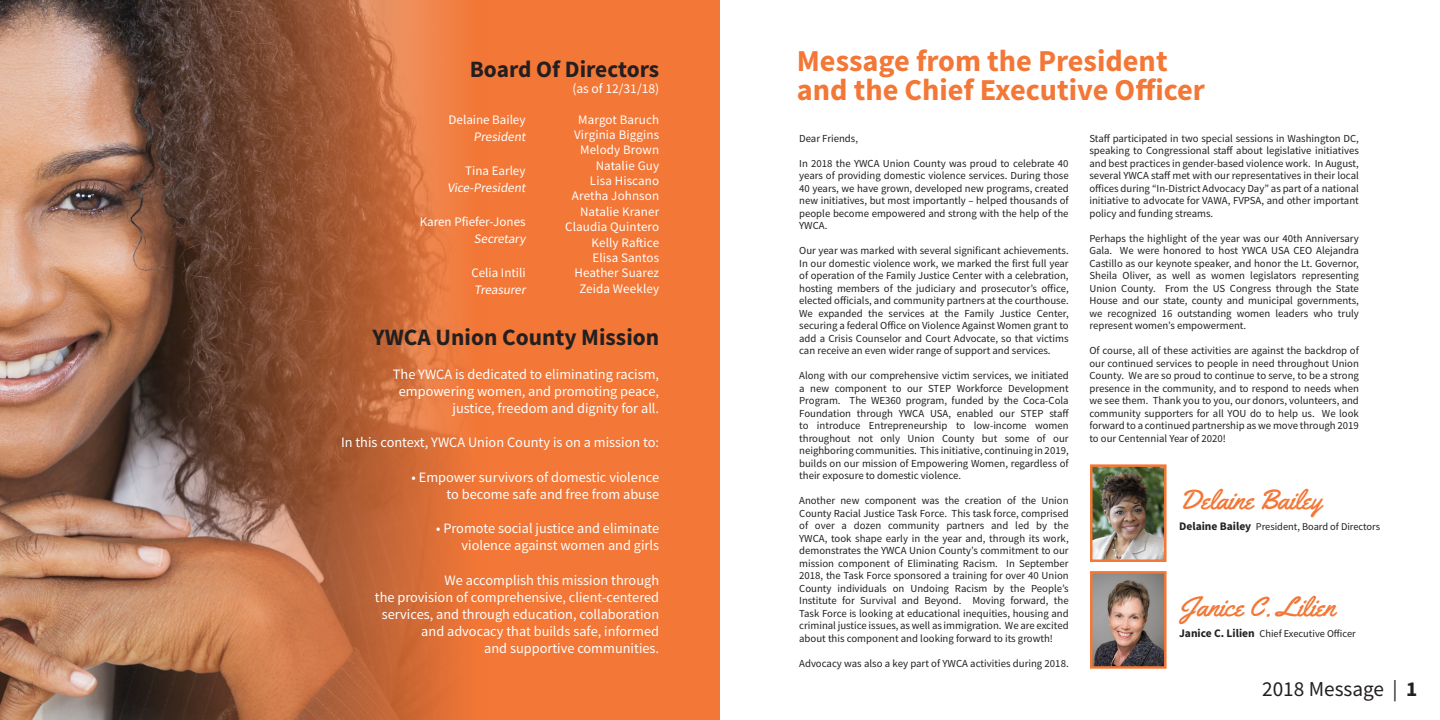
<style>
.page{position:relative;width:1440px;height:720px;background:#fff}
.page>*{position:absolute;margin:0;border:0;box-sizing:border-box;transform-origin:0 0}
.t1{font:700 30.38px "Source Sans Pro";color:#f37736}
.t2{font:27.62px "Yellowtail";color:#f37736}
.t3{font:700 23.38px "Source Sans Pro";color:#231f20}
.t4{font:21.25px "Source Sans Pro";color:#231f20}
.t5{font:14.25px "Source Sans Pro";color:#fff}
.t6{font:13.5px "Source Sans Pro";color:#fff}
.t7{font:13px "Source Sans Pro";letter-spacing:.01em;color:#fff}
.t8{font:10.75px/12.5px "Source Sans Pro";color:#231f20;text-align:justify}
.t9{font:10.38px "Source Sans Pro";color:#231f20}
.s1{font-weight:700;font-size:11.5px}
.s2{font-weight:700}
</style>
<div class="page">
<div style="left:0;top:0;width:720px;height:720px;background:#f37736"></div>
<img style="left:0;top:0;width:461px;height:720px">
<img style="left:1093px;top:574px;width:71px;height:92px">
<div style="left:1090px;top:571px;width:77px;height:98px;border:2px solid #f37736"></div>
<img style="left:1093px;top:467px;width:71px;height:92px">
<div style="left:1090px;top:464px;width:77px;height:98px;border:2px solid #f37736"></div>
<p class="t3" style="left:470px;top:53px;width:191px">Board Of Directors</p>
<p class="t6" style="left:572px;top:80px;width:88px">(as of 12/31/18)</p>
<p class="t7" style="left:578px;top:111px;width:82px">Margot Baruch</p>
<p class="t7" style="left:574px;top:126px;width:87px">Virginia Biggins</p>
<p class="t7" style="left:580px;top:142px;width:81px">Melody Brown</p>
<p class="t7" style="left:596px;top:157px;width:65px">Natalie Guy</p>
<p class="t7" style="left:590px;top:173px;width:71px">Lisa Hiscano</p>
<p class="t7" style="left:572px;top:188px;width:89px">Aretha Johnson</p>
<p class="t7" style="left:580px;top:203px;width:81px">Natalie Kraner</p>
<p class="t7" style="left:565px;top:219px;width:96px">Claudia Quintero</p>
<p class="t7" style="left:592px;top:234px;width:69px">Kelly Raftice</p>
<p class="t7" style="left:592px;top:249px;width:68px">Elisa Santos</p>
<p class="t7" style="left:574px;top:265px;width:86px">Heather Suarez</p>
<p class="t7" style="left:579px;top:280px;width:81px">Zeida Weekley</p>
<p class="t3" style="left:373px;top:322px;width:288px">YWCA Union County Mission</p>
<p class="t5" style="left:393px;top:365px;width:268px">The YWCA is dedicated to eliminating racism,</p>
<p class="t5" style="left:399px;top:382px;width:262px">empowering women, and promoting peace,</p>
<p class="t5" style="left:453px;top:399px;width:208px">justice, freedom and dignity for all.</p>
<p class="t5" style="left:341px;top:433px;width:320px">In this context, YWCA Union County is on a mission to:</p>
<p class="t5" style="left:412px;top:468px;width:249px">• Empower survivors of domestic violence</p>
<p class="t5" style="left:447px;top:485px;width:214px">to become safe and free from abuse</p>
<p class="t5" style="left:436px;top:519px;width:224px">• Promote social justice and eliminate</p>
<p class="t5" style="left:462px;top:536px;width:199px">violence against women and girls</p>
<p class="t5" style="left:445px;top:571px;width:216px">We accomplish this mission through</p>
<p class="t5" style="left:375px;top:588px;width:286px">the provision of comprehensive, client-centered</p>
<p class="t5" style="left:382px;top:605px;width:279px">services, and through education, collaboration</p>
<p class="t5" style="left:421px;top:622px;width:239px">and advocacy that builds safe, informed</p>
<p class="t5" style="left:484px;top:639px;width:177px">and supportive communities.</p>
<p class="t7" style="left:449px;top:112px;width:79px">Delaine Bailey</p>
<p class="t7" style="left:474px;top:129px;width:56px">President</p>
<p class="t7" style="left:465px;top:163px;width:62px">Tina Earley</p>
<p class="t7" style="left:447px;top:179px;width:82px">Vice-President</p>
<p class="t7" style="left:420px;top:213px;width:107px">Karen Pfiefer-Jones</p>
<p class="t7" style="left:474px;top:230px;width:55px">Secretary</p>
<p class="t7" style="left:471px;top:264px;width:56px">Celia Intili</p>
<p class="t7" style="left:474px;top:281px;width:55px">Treasurer</p>
<p class="t1" style="left:797px;top:41px;width:372px">Message from the President</p>
<p class="t1" style="left:797px;top:70px;width:410px">and the Chief Executive Officer</p>
<p class="t8" style="left:799px;top:132px;width:60px">Dear Friends,</p>
<p class="t8" style="left:799px;top:157px;width:271px">In 2018 the YWCA Union County was proud to celebrate 40 years of providing domestic violence services. During those 40 years, we have grown, developed new programs, created new initiatives, but most importantly – helped thousands of people become empowered and strong with the help of the YWCA.</p>
<p class="t8" style="left:799px;top:244px;width:271px">Our year was marked with several significant achievements.<br>In our domestic violence work, we marked the first full year of operation of the Family Justice Center with a celebration, hosting members of the judiciary and prosecutor’s office, elected officials, and community partners at the courthouse.<br>We expanded the services at the Family Justice Center, securing a federal Office on Violence Against Women grant to add a Crisis Counselor and Court Advocate, so that victims can receive an even wider range of support and services.</p>
<p class="t8" style="left:799px;top:369px;width:271px">Along with our comprehensive victim services, we initiated a new component to our STEP Workforce Development Program. The WE360 program, funded by the Coca-Cola Foundation through YWCA USA, enabled our STEP staff to introduce Entrepreneurship to low-income women throughout not only Union County but some of our neighboring communities. This initiative, continuing in 2019, builds on our mission of Empowering Women, regardless of their exposure to domestic violence.</p>
<p class="t8" style="left:799px;top:494px;width:271px">Another new component was the creation of the Union County Racial Justice Task Force. This task force, comprised of over a dozen community partners and led by the YWCA, took shape early in the year and, through its work, demonstrates the YWCA Union County’s commitment to our mission component of Eliminating Racism. In September 2018, the Task Force sponsored a training for over 40 Union County individuals on Undoing Racism by the People’s Institute for Survival and Beyond. Moving forward, the Task Force is looking at educational inequities, housing and criminal justice issues, as well as immigration. We are excited about this component and looking forward to its growth!</p>
<p class="t8" style="left:799px;top:657px;width:271px">Advocacy was also a key part of YWCA activities during 2018.</p>
<p class="t8" style="left:1089px;top:132px;width:271px">Staff participated in two special sessions in Washington DC, speaking to Congressional staff about legislative initiatives and best practices in gender-based violence work. In August, several YWCA staff met with our representatives in their local offices during “In-District Advocacy Day” as part of a national initiative to advocate for VAWA, FVPSA, and other important policy and funding streams.</p>
<p class="t8" style="left:1089px;top:232px;width:271px">Perhaps the highlight of the year was our 40th Anniversary Gala. We were honored to host YWCA USA CEO Alejandra Castillo as our keynote speaker, and honor the Lt. Governor, Sheila Oliver, as well as women legislators representing Union County. From the US Congress through the State House and our state, county and municipal governments, we recognized 16 outstanding women leaders who truly represent women’s empowerment.</p>
<p class="t8" style="left:1089px;top:344px;width:271px">Of course, all of these activities are against the backdrop of our continued services to people in need throughout Union County. We are so proud to continue to serve, to be a strong presence in the community, and to respond to needs when we see them. Thank you to you, our donors, volunteers, and community supporters for all YOU do to help us. We look forward to a continued partnership as we move through 2019 to our Centennial Year of 2020!</p>
<p class="t2" style="left:1179px;top:483px;width:144px">Delaine Bailey</p>
<p class="t9" style="left:1179px;top:520px;width:203px"><span class="s1">Delaine Bailey</span> President, Board of Directors</p>
<p class="t2" style="left:1179px;top:589px;width:157px">Janice C. Lilien</p>
<p class="t9" style="left:1179px;top:627px;width:178px"><span class="s1">Janice C. Lilien</span> Chief Executive Officer</p>
<p class="t4" style="left:1262px;top:675px;width:157px">2018 Message | <span class="s2">1</span></p>
</div>
